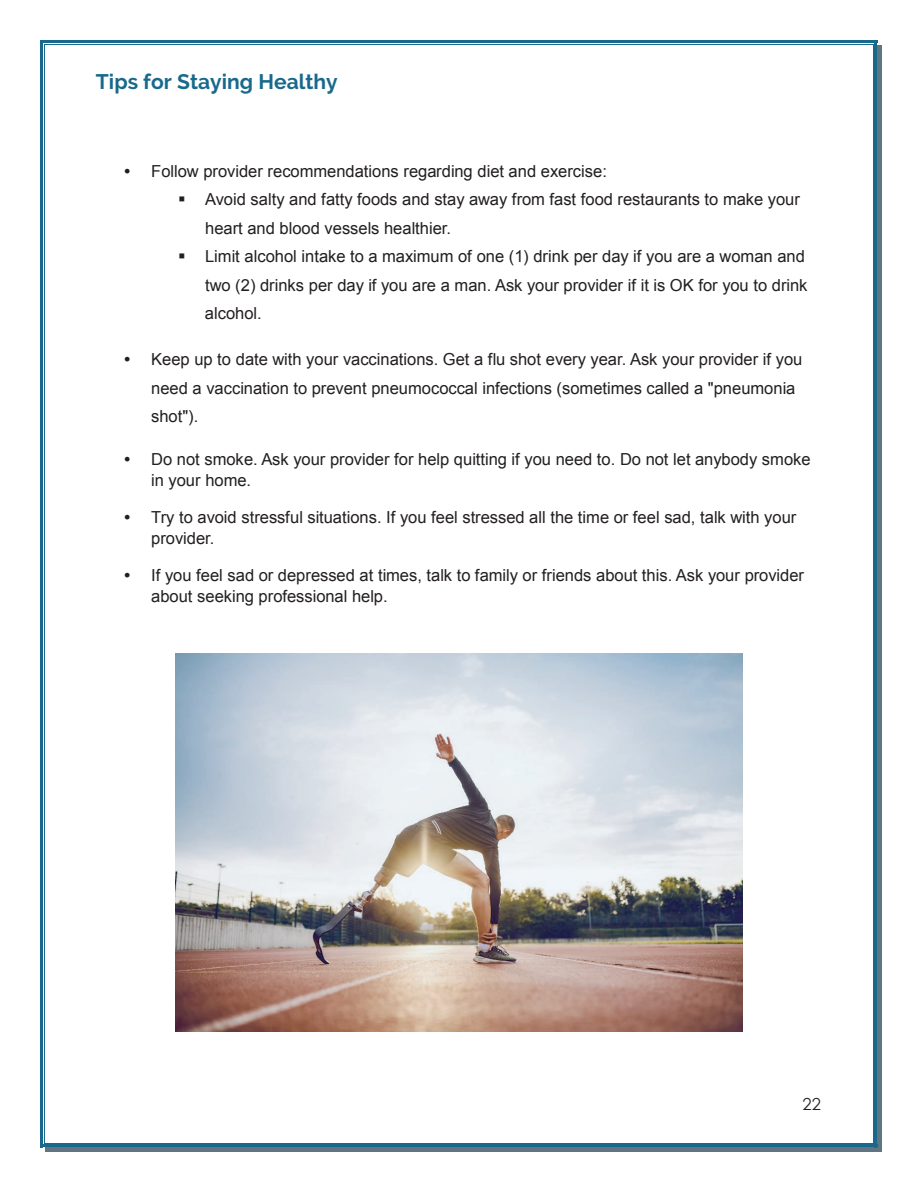
<style>
.page{position:relative;width:918px;height:1188px;background:#fff}
.page>*{position:absolute;margin:0;border:0;box-sizing:border-box;transform-origin:0 0}
.t1{font:700 21px "Raleway";color:#19698c}
.t2{font:16.5px/28.5px "Arial";color:#231f20}
.t3{font:16.5px "Century Gothic";color:#231f20}
.s1{font-family:"Myriad Pro";font-size:22.5px}
</style>
<div class="page">
<svg style="left:873px;top:40px;width:5px;height:5px"></svg>
<svg style="left:40px;top:1143px;width:5px;height:5px"></svg>
<svg style="left:40px;top:40px;width:5px;height:5px"></svg>
<hr style="left:45px;top:40px;width:828px;height:3px;background:#19698c">
<hr style="left:45px;top:44px;width:828px;height:1px;background:#19698c">
<hr style="left:40px;top:45px;width:3px;height:1098px;background:#19698c">
<hr style="left:44px;top:45px;width:1px;height:1098px;background:#19698c">
<hr style="left:878px;top:45px;width:4px;height:1098px;background:#607481">
<svg style="left:874px;top:45px;width:4px;height:1098px;background:#2a6b89"></svg>
<hr style="left:873px;top:45px;width:1px;height:1098px;background:#19698c">
<hr style="left:45px;top:1148px;width:828px;height:4px;background:#607481">
<svg style="left:45px;top:1144px;width:828px;height:4px;background:#2a6b89"></svg>
<hr style="left:45px;top:1143px;width:828px;height:1px;background:#19698c">
<svg style="left:873px;top:1143px;width:9px;height:9px"></svg>
<img style="left:176px;top:653px;width:566px;height:378px">
<p class="t1" style="left:96px;top:69px;width:243px">Tips for Staying Healthy</p>
<p class="t2" style="left:124px;top:157px;width:484px"><span class="s1">•</span> Follow provider recommendations regarding diet and exercise:</p>
<p class="t2" style="left:205px;top:185px;width:596px;text-indent:-27px">▪ Avoid salty and fatty foods and stay away from fast food restaurants to make your heart and blood vessels healthier.</p>
<p class="t2" style="left:205px;top:242px;width:604px;text-indent:-27px">▪ Limit alcohol intake to a maximum of one (1) drink per day if you are a woman and two (2) drinks per day if you are a man. Ask your provider if it is OK for you to drink alcohol.</p>
<p class="t2" style="left:151px;top:345px;width:653px;text-indent:-27px"><span class="s1">•</span> Keep up to date with your vaccinations. Get a flu shot every year. Ask your provider if you need a vaccination to prevent pneumococcal infections (sometimes called a "pneumonia shot").</p>
<p class="t2" style="left:151px;top:449px;width:661px;line-height:21px;text-indent:-27px"><span class="s1">•</span> Do not smoke. Ask your provider for help quitting if you need to. Do not let anybody smoke in your home.</p>
<p class="t2" style="left:151px;top:507px;width:647px;line-height:21.1px;text-indent:-27px"><span class="s1">•</span> Try to avoid stressful situations. If you feel stressed all the time or feel sad, talk with your provider.</p>
<p class="t2" style="left:151px;top:565px;width:654px;line-height:21px;text-indent:-27px"><span class="s1">•</span> If you feel sad or depressed at times, talk to family or friends about this. Ask your provider about seeking professional help.</p>
<p class="t3" style="left:803px;top:1093px;width:20px">22</p>
</div>
